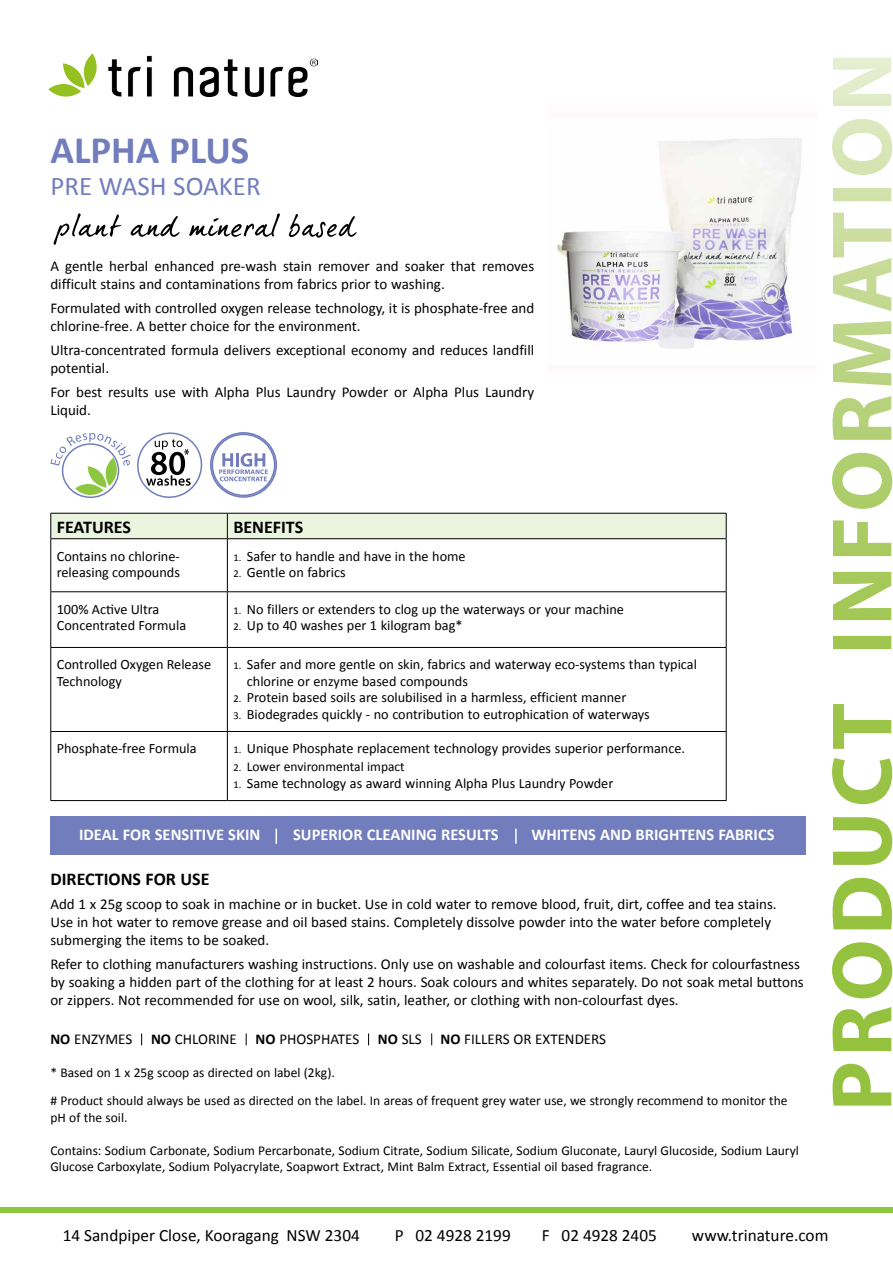
<style>
.page{position:relative;width:893px;height:1263px;background:#fff}
.page>*{position:absolute;margin:0;border:0;box-sizing:border-box;transform-origin:0 0}
.t1{font:700 39px "Calibri";color:#717dbd}
.t2{font:27px "Calibri";color:#717dbd}
.t3{font:700 18px "Calibri";color:#000}
.t4{font:17.25px "Calibri";color:#000}
.t5{font:700 16.5px "Calibri";color:#fff}
.t6{font:15px/18px "Calibri";color:#000}
.t7{font:14.25px/16.5px "Calibri";color:#000}
.t8{font:13.5px/28.5px "Calibri";color:#000}
.s1{font-size:10.5px}
.s2{font-weight:700}
</style>
<div class="page">
<img style="left:49px;top:53px;width:268px;height:44px">
<div style="left:0;top:1208px;width:893px;height:5px;background:#8dc63f"></div>
<svg style="left:832px;top:119px;width:60px;height:986px"></svg>
<div style="left:50px;top:513px;width:677px;height:25px;background:#ebf4de"></div>
<hr style="left:50px;top:538px;width:177px;height:1px;background:#000">
<hr style="left:50px;top:539px;width:1px;height:52px;background:#000">
<hr style="left:227px;top:538px;width:500px;height:1px;background:#000">
<hr style="left:227px;top:539px;width:1px;height:52px;background:#000">
<hr style="left:726px;top:539px;width:1px;height:52px;background:#000">
<hr style="left:50px;top:591px;width:177px;height:1px;background:#000">
<hr style="left:50px;top:592px;width:1px;height:55px;background:#000">
<hr style="left:227px;top:591px;width:500px;height:1px;background:#000">
<hr style="left:227px;top:592px;width:1px;height:55px;background:#000">
<hr style="left:726px;top:592px;width:1px;height:55px;background:#000">
<hr style="left:50px;top:647px;width:177px;height:1px;background:#000">
<hr style="left:50px;top:648px;width:1px;height:83px;background:#000">
<hr style="left:227px;top:647px;width:500px;height:1px;background:#000">
<hr style="left:227px;top:648px;width:1px;height:83px;background:#000">
<hr style="left:726px;top:648px;width:1px;height:83px;background:#000">
<hr style="left:50px;top:731px;width:177px;height:1px;background:#000">
<hr style="left:50px;top:732px;width:1px;height:68px;background:#000">
<hr style="left:227px;top:731px;width:500px;height:1px;background:#000">
<hr style="left:227px;top:732px;width:1px;height:68px;background:#000">
<hr style="left:726px;top:732px;width:1px;height:68px;background:#000">
<hr style="left:50px;top:800px;width:177px;height:1px;background:#000">
<hr style="left:227px;top:800px;width:500px;height:1px;background:#000">
<svg style="left:141px;top:1033px;width:1px;height:12px"></svg>
<svg style="left:246px;top:1033px;width:1px;height:12px"></svg>
<svg style="left:368px;top:1033px;width:1px;height:12px"></svg>
<div style="left:50px;top:816px;width:756px;height:39px;background:#717dbd"></div>
<svg style="left:276px;top:829px;width:1px;height:15px"></svg>
<svg style="left:515px;top:829px;width:2px;height:15px"></svg>
<svg style="left:54px;top:213px;width:67px;height:32px"></svg>
<svg style="left:131px;top:216px;width:49px;height:21px"></svg>
<svg style="left:189px;top:213px;width:91px;height:24px"></svg>
<svg style="left:289px;top:214px;width:68px;height:24px"></svg>
<svg style="left:50px;top:432px;width:227px;height:66px"></svg>
<svg style="left:431px;top:1033px;width:1px;height:12px"></svg>
<img style="left:556px;top:138px;width:246px;height:211px">
<h1 class="t1" style="left:50px;top:125px;width:201px">ALPHA PLUS</h1>
<h2 class="t2" style="left:50px;top:169px;width:212px">PRE WASH SOAKER</h2>
<p class="t6" style="left:50px;top:257px;width:485px">A gentle herbal enhanced pre-wash stain remover and soaker that removes difficult stains and contaminations from fabrics prior to washing.</p>
<p class="t6" style="left:50px;top:299px;width:485px">Formulated with controlled oxygen release technology, it is phosphate-free and chlorine-free. A better choice for the environment.</p>
<p class="t6" style="left:50px;top:341px;width:485px">Ultra-concentrated formula delivers exceptional economy and reduces landfill potential.</p>
<p class="t6" style="left:50px;top:383px;width:485px">For best results use with Alpha Plus Laundry Powder or Alpha Plus Laundry<br>Liquid.</p>
<p class="t3" style="left:57px;top:516px;width:76px">FEATURES</p>
<p class="t3" style="left:233px;top:516px;width:71px">BENEFITS</p>
<p class="t7" style="left:57px;top:547px;width:125px">Contains no chlorine&shy;releasing compounds</p>
<p class="t7" style="left:233px;top:547px;width:234px"><span class="s1">1.</span> Safer to handle and have in the home</p>
<p class="t7" style="left:233px;top:563px;width:114px"><span class="s1">2.</span> Gentle on fabrics</p>
<p class="t7" style="left:57px;top:600px;width:131px">100% Active Ultra<br>Concentrated Formula</p>
<p class="t7" style="left:233px;top:600px;width:392px"><span class="s1">1.</span> No fillers or extenders to clog up the waterways or your machine</p>
<p class="t7" style="left:233px;top:616px;width:231px"><span class="s1">2.</span> Up to 40 washes per 1 kilogram bag*</p>
<p class="t7" style="left:57px;top:656px;width:156px">Controlled Oxygen Release<br>Technology</p>
<p class="t7" style="left:247px;top:656px;width:452px;text-indent:-14px"><span class="s1">1.</span> Safer and more gentle on skin, fabrics and waterway eco-systems than typical chlorine or enzyme based compounds</p>
<p class="t7" style="left:233px;top:689px;width:394px"><span class="s1">2.</span> Protein based soils are solubilised in a harmless, efficient manner</p>
<p class="t7" style="left:233px;top:705px;width:418px"><span class="s1">3.</span> Biodegrades quickly - no contribution to eutrophication of waterways</p>
<p class="t7" style="left:57px;top:740px;width:141px">Phosphate-free Formula</p>
<p class="t7" style="left:233px;top:740px;width:453px"><span class="s1">1.</span> Unique Phosphate replacement technology provides superior performance.</p>
<p class="t8" style="left:233px;top:752px;width:173px"><span class="s1">2.</span> Lower environmental impact</p>
<p class="t7" style="left:233px;top:774px;width:381px"><span class="s1">1.</span> Same technology as award winning Alpha Plus Laundry Powder</p>
<p class="t5" style="left:79px;top:825px;width:183px">IDEAL FOR SENSITIVE SKIN</p>
<p class="t5" style="left:293px;top:825px;width:207px">SUPERIOR CLEANING RESULTS</p>
<p class="t5" style="left:531px;top:825px;width:245px">WHITENS AND BRIGHTENS FABRICS</p>
<p class="t3" style="left:50px;top:867px;width:161px">DIRECTIONS FOR USE</p>
<p class="t6" style="left:50px;top:894px;width:728px">Add 1 x 25g scoop to soak in machine or in bucket. Use in cold water to remove blood, fruit, dirt, coffee and tea stains.<br>Use in hot water to remove grease and oil based stains. Completely dissolve powder into the water before completely submerging the items to be soaked.</p>
<p class="t6" style="left:50px;top:953px;width:755px;line-height:18.5px">Refer to clothing manufacturers washing instructions. Only use on washable and colourfast items. Check for colourfastness by soaking a hidden part of the clothing for at least 2 hours. Soak colours and whites separately. Do not soak metal buttons or zippers. Not recommended for use on wool, silk, satin, leather, or clothing with non-colourfast dyes.</p>
<p class="t6" style="left:50px;top:1029px;width:557px"><span class="s2">NO</span> ENZYMES <span class="s2">NO</span> CHLORINE <span class="s2">NO</span> PHOSPHATES <span class="s2">NO</span> SLS <span class="s2">NO</span> FILLERS OR EXTENDERS</p>
<p class="t8" style="left:50px;top:1057px;width:739px">* Based on 1 x 25g scoop as directed on label (2kg).<br># Product should always be used as directed on the label. In areas of frequent grey water use, we strongly recommend to monitor the</p>
<p class="t8" style="left:50px;top:1102px;width:79px">pH of the soil.</p>
<p class="t8" style="left:50px;top:1141px;width:750px;line-height:16.5px">Contains: Sodium Carbonate, Sodium Percarbonate, Sodium Citrate, Sodium Silicate, Sodium Gluconate, Lauryl Glucoside, Sodium Lauryl<br>Glucose Carboxylate, Sodium Polyacrylate, Soapwort Extract, Mint Balm Extract, Essential oil based fragrance.</p>
<p class="t4" style="left:63px;top:1224px;width:299px">14 Sandpiper Close, Kooragang NSW 2304</p>
<p class="t4" style="left:395px;top:1224px;width:117px">P 02 4928 2199</p>
<p class="t4" style="left:542px;top:1224px;width:116px">F 02 4928 2405</p>
<p class="t4" style="left:692px;top:1224px;width:138px">www.trinature.com</p>
</div>
